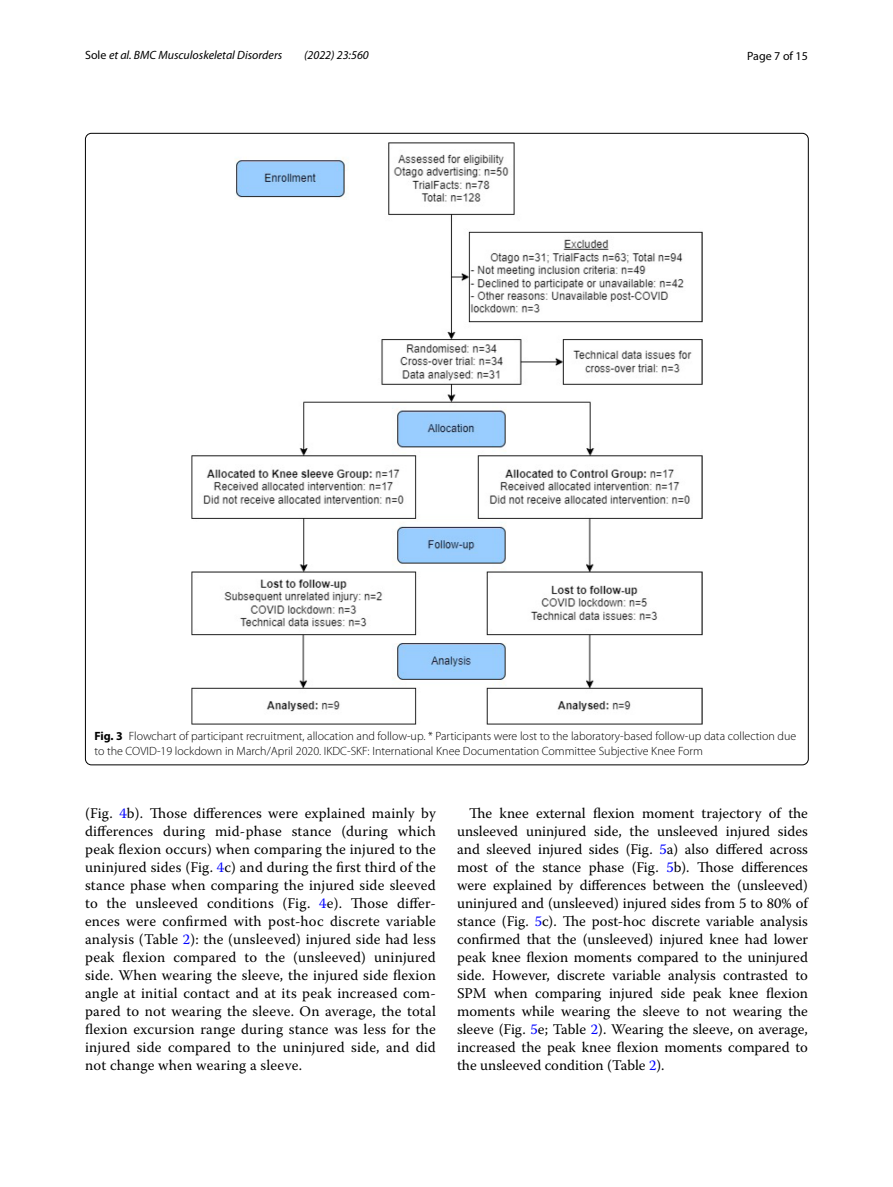
<style>
.page{position:relative;width:893px;height:1187px;background:#fff}
.page>*{position:absolute;margin:0;border:0;box-sizing:border-box;transform-origin:0 0}
.t1{font:14.7px/18px "Warnock Pro";letter-spacing:.01em;color:#000;text-align:justify}
.t2{font:300 12px/15px "Myriad Pro";color:#000}
.t3{font:italic 12px "Myriad Pro";color:#000}
.t4{font:12px "Myriad Pro";color:#000}
.s1{font-style:normal}
.s2{font-weight:700}
.s3{color:#00f}
</style>
<div class="page">
<img style="left:192px;top:142px;width:510px;height:582px">
<p class="t3" style="left:85px;top:48px;width:199px"><span class="s1">Sole</span> et al. BMC Musculoskeletal Disorders</p>
<p class="t3" style="left:304px;top:48px;width:66px">(2022) 23:560</p>
<p class="t4" style="left:747px;top:48px;width:62px">Page 7 of 15</p>
<p class="t2" style="left:94px;top:728px;width:703px"><span class="s2">Fig. 3</span> Flowchart of participant recruitment, allocation and follow-up. * Participants were lost to the laboratory-based follow-up data collection due to the COVID-19 lockdown in March/April 2020. IKDC-SKF: International Knee Documentation Committee Subjective Knee Form</p>
<p class="t1" style="left:85px;top:804px;width:352px">(Fig. <span class="s3">4</span>b). Those differences were explained mainly by differences during mid-phase stance (during which peak flexion occurs) when comparing the injured to the uninjured sides (Fig. <span class="s3">4</span>c) and during the first third of the stance phase when comparing the injured side sleeved to the unsleeved conditions (Fig. <span class="s3">4</span>e). Those differ&shy;ences were confirmed with post-hoc discrete variable analysis (Table <span class="s3">2</span>): the (unsleeved) injured side had less peak flexion compared to the (unsleeved) uninjured side. When wearing the sleeve, the injured side flexion angle at initial contact and at its peak increased com&shy;pared to not wearing the sleeve. On average, the total flexion excursion range during stance was less for the injured side compared to the uninjured side, and did not change when wearing a sleeve.</p>
<p class="t1" style="left:457px;top:804px;width:352px;text-indent:12px">The knee external flexion moment trajectory of the unsleeved uninjured side, the unsleeved injured sides and sleeved injured sides (Fig. <span class="s3">5</span>a) also differed across most of the stance phase (Fig. <span class="s3">5</span>b). Those differences were explained by differences between the (unsleeved) uninjured and (unsleeved) injured sides from 5 to 80% of stance (Fig. <span class="s3">5</span>c). The post-hoc discrete variable analysis confirmed that the (unsleeved) injured knee had lower peak knee flexion moments compared to the uninjured side. However, discrete variable analysis contrasted to SPM when comparing injured side peak knee flexion moments while wearing the sleeve to not wearing the sleeve (Fig. <span class="s3">5</span>e; Table <span class="s3">2</span>). Wearing the sleeve, on average, increased the peak knee flexion moments compared to the unsleeved condition (Table <span class="s3">2</span>).</p>
</div>
